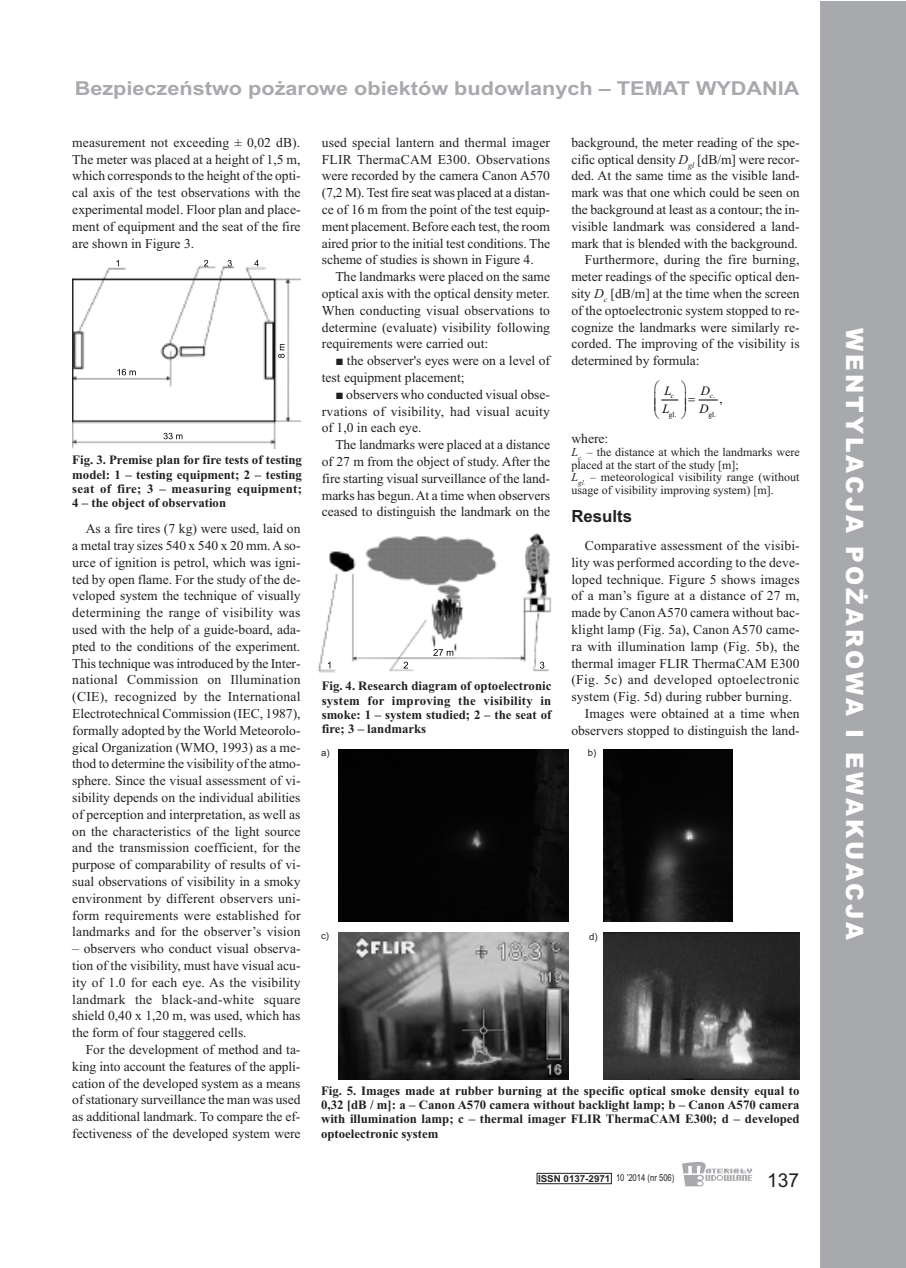
<style>
.page{position:relative;width:906px;height:1268px;background:#fff}
.page>*{position:absolute;margin:0;border:0;box-sizing:border-box;transform-origin:0 0}
.t1{font:900 24px "Arial";letter-spacing:.135em;color:#fff;scale:.96 1}
.t2{font:700 19.2px "Arial";color:#a8a9ad;scale:1.13 1}
.t3{font:19.2px "Arial";color:#231f20}
.t4{font:700 16.8px "Arial";color:#231f20}
.t5{font:13.65px/16.8px "Times New Roman";color:#231f20;text-align:justify}
.t6{font:13.65px "Times New Roman";letter-spacing:.025em;color:#231f20}
.t7{font:700 12.75px/14.4px "Times New Roman";color:#231f20;text-align:justify}
.t8{font:italic 12.75px/18.3px "Times New Roman";color:#000}
.t9{font:12.75px "Times New Roman";color:#000}
.t10{font:12px/12.8px "Times New Roman";color:#231f20}
.t11{font:9.6px "Arial";color:#231f20;scale:.8 1}
.t12{font:9.6px "Arial";color:#231f20}
.t13{font:7.35px "Times New Roman";color:#000}
.t14{font:italic 7.35px "Times New Roman";color:#000}
.s1{font-style:italic}
.s2{font-style:normal}
.s3{font-weight:700}
</style>
<div class="page">
<div style="left:821px;top:1px;width:85px;height:1266px;background:#a8a9ad"></div>
<svg style="left:682px;top:1161px;width:70px;height:25px"></svg>
<div style="left:537px;top:1172px;width:74px;height:11px;border:1px solid #231f20"></div>
<img style="left:72px;top:261px;width:229px;height:187px">
<svg style="left:116px;top:260px;width:3px;height:6px"></svg>
<svg style="left:204px;top:260px;width:4px;height:6px"></svg>
<svg style="left:227px;top:260px;width:5px;height:6px"></svg>
<svg style="left:254px;top:260px;width:5px;height:6px"></svg>
<svg style="left:117px;top:369px;width:19px;height:6px"></svg>
<svg style="left:278px;top:344px;width:7px;height:14px"></svg>
<svg style="left:163px;top:432px;width:19px;height:7px"></svg>
<img style="left:318px;top:533px;width:234px;height:140px">
<svg style="left:328px;top:661px;width:2px;height:7px"></svg>
<svg style="left:403px;top:661px;width:5px;height:7px"></svg>
<svg style="left:540px;top:661px;width:4px;height:7px"></svg>
<svg style="left:433px;top:649px;width:20px;height:6px"></svg>
<img style="left:339px;top:749px;width:229px;height:172px">
<img style="left:603px;top:749px;width:130px;height:172px">
<img style="left:339px;top:932px;width:229px;height:147px">
<img style="left:603px;top:932px;width:196px;height:147px">
<svg style="left:661px;top:399px;width:56px;height:2px"></svg>
<h2 class="t2" style="left:75px;top:77px;width:643px">Bezpieczeństwo pożarowe obiektów budowlanych – TEMAT WYDANIA</h2>
<p class="t5" style="left:72px;top:134px;width:230px">measurement not exceeding ± 0,02 dB).<br>The meter was placed at a height of 1,5 m, which corresponds to the height of the opti&shy;cal axis of the test observations with the experimental model. Floor plan and place&shy;ment of equipment and the seat of the fire are shown in Figure 3.</p>
<p class="t7" style="left:72px;top:452px;width:231px">Fig. 3. Premise plan for fire tests of testing model: 1 – testing equipment; 2 – testing seat of fire; 3 – measuring equipment; 4 – the object of observation</p>
<p class="t5" style="left:72px;top:520px;width:230px;text-indent:14px">As a fire tires (7 kg) were used, laid on a metal tray sizes 540 x 540 x 20 mm.Aso&shy;urce of ignition is petrol, which was igni&shy;ted by open flame. For the study of the de&shy;veloped system the technique of visually determining the range of visibility was used with the help of a guide-board, ada&shy;pted to the conditions of the experiment.<br>This technique was introduced by the Inter&shy;national Commission on Illumination (CIE), recognized by the International Electrotechnical Commission (IEC, 1987), formally adopted by the World Meteorolo&shy;gical Organization (WMO, 1993) as a me&shy;thod to determine the visibility of the atmo&shy;sphere. Since the visual assessment of vi&shy;sibility depends on the individual abilities of perception and interpretation, as well as on the characteristics of the light source and the transmission coefficient, for the purpose of comparability of results of vi&shy;sual observations of visibility in a smoky environment by different observers uni&shy;form requirements were established for landmarks and for the observer’s vision</p>
<p class="t5" style="left:72px;top:939px;width:230px">– observers who conduct visual observa&shy;tion of the visibility, must have visual acu&shy;ity of 1.0 for each eye. As the visibility landmark the black-and-white square shield 0,40 x 1,20 m, was used, which has the form of four staggered cells.</p>
<p class="t5" style="left:72px;top:1040px;width:230px;text-indent:14px">For the development of method and ta&shy;king into account the features of the appli&shy;cation of the developed system as a means of stationary surveillance the man was used as additional landmark. To compare the ef&shy;fectiveness of the developed system were</p>
<p class="t5" style="left:322px;top:134px;width:230px">used special lantern and thermal imager FLIR ThermaCAM E300. Observations were recorded by the camera Canon A570 (7,2 M). Test fire seat was placed at a distan&shy;ce of 16 m from the point of the test equip&shy;ment placement. Before each test, the room aired prior to the initial test conditions. The scheme of studies is shown in Figure 4.</p>
<p class="t5" style="left:322px;top:268px;width:230px;text-indent:14px">The landmarks were placed on the same optical axis with the optical density meter.<br>When conducting visual observations to determine (evaluate) visibility following requirements were carried out:</p>
<p class="t5" style="left:322px;top:352px;width:230px;text-indent:13px">■ the observer's eyes were on a level of test equipment placement;</p>
<p class="t5" style="left:322px;top:385px;width:230px;text-indent:14px">■ observers who conducted visual obse&shy;rvations of visibility, had visual acuity of 1,0 in each eye.</p>
<p class="t5" style="left:322px;top:436px;width:230px;text-indent:14px">The landmarks were placed at a distance of 27 m from the object of study. After the fire starting visual surveillance of the land&shy;marks has begun.At a time when observers ceased to distinguish the landmark on the</p>
<p class="t7" style="left:322px;top:678px;width:231px">Fig. 4. Research diagram of optoelectronic system for improving the visibility in smoke: 1 – system studied; 2 – the seat of fire; 3 – landmarks</p>
<p class="t5" style="left:571px;top:134px;width:230px">background, the meter reading of the spe-</p>
<p class="t5" style="left:571px;top:150px;width:230px">cific optical density <span class="s1">D</span><sub>gl</sub> [dB/m] were recor-</p>
<p class="t5" style="left:571px;top:167px;width:230px">ded. At the same time as the visible land-</p>
<p class="t5" style="left:571px;top:184px;width:230px">mark was that one which could be seen on</p>
<p class="t5" style="left:571px;top:201px;width:230px">the background at least as a contour; the in-</p>
<p class="t5" style="left:571px;top:218px;width:230px">visible landmark was considered a land-</p>
<p class="t5" style="left:571px;top:234px;width:228px">mark that is blended with the background.</p>
<p class="t5" style="left:585px;top:251px;width:216px">Furthermore, during the fire burning,</p>
<p class="t5" style="left:571px;top:268px;width:230px">meter readings of the specific optical den-</p>
<p class="t5" style="left:571px;top:285px;width:230px">sity <span class="s1">D</span><sub>c</sub> [dB/m] at the time when the screen</p>
<p class="t5" style="left:571px;top:301px;width:230px">of the optoelectronic system stopped to re-</p>
<p class="t5" style="left:571px;top:318px;width:230px">cognize the landmarks were similarly re-</p>
<p class="t5" style="left:571px;top:335px;width:230px">corded. The improving of the visibility is</p>
<p class="t5" style="left:571px;top:352px;width:130px">determined by formula:</p>
<p class="t8" style="left:662px;top:381px;width:11px">L<br>L</p>
<p class="t8" style="left:699px;top:381px;width:12px">D<br>D</p>
<p class="t14" style="left:671px;top:391px;width:5px">c</p>
<p class="t14" style="left:710px;top:391px;width:7px">c<span class="s2">.</span></p>
<p class="t13" style="left:669px;top:409px;width:9px">gl.</p>
<p class="t13" style="left:708px;top:409px;width:9px">gl.</p>
<p class="t9" style="left:719px;top:391px;width:5px">,</p>
<p class="t5" style="left:571px;top:430px;width:38px">where:</p>
<p class="t10" style="left:571px;top:445px;width:230px"><span class="s1">L</span><sub>c.</sub> – the distance at which the landmarks were placed at the start of the study [m];<br><span class="s1">L</span><sub>gl.</sub> – meteorological visibility range (without usage of visibility improving system) [m].</p>
<p class="t4" style="left:571px;top:506px;width:62px">Results</p>
<p class="t5" style="left:585px;top:536px;width:216px">Comparative assessment of the visibi-</p>
<p class="t5" style="left:571px;top:553px;width:230px">lity was performed according to the deve-</p>
<p class="t5" style="left:571px;top:570px;width:230px">loped technique. Figure 5 shows images</p>
<p class="t5" style="left:571px;top:587px;width:230px">of a man’s figure at a distance of 27 m,</p>
<p class="t5" style="left:571px;top:604px;width:230px">made by CanonA570 camera without bac-</p>
<p class="t5" style="left:571px;top:620px;width:230px">klight lamp (Fig. 5a), Canon A570 came-</p>
<p class="t5" style="left:571px;top:637px;width:230px">ra with illumination lamp (Fig. 5b), the</p>
<p class="t5" style="left:571px;top:654px;width:230px">thermal imager FLIR ThermaCAM E300</p>
<p class="t6" style="left:571px;top:671px;width:230px">(Fig. 5c) and developed optoelectronic</p>
<p class="t5" style="left:571px;top:688px;width:222px">system (Fig. 5d) during rubber burning.</p>
<p class="t5" style="left:585px;top:704px;width:216px">Images were obtained at a time when</p>
<p class="t5" style="left:571px;top:721px;width:230px">observers stopped to distinguish the land-</p>
<p class="t12" style="left:321px;top:747px;width:10px">a)</p>
<p class="t12" style="left:588px;top:747px;width:10px">b)</p>
<p class="t12" style="left:321px;top:930px;width:9px">c)</p>
<p class="t12" style="left:589px;top:930px;width:10px">d)</p>
<p class="t7" style="left:321px;top:1082px;width:480px">Fig. 5. Images made at rubber burning at the specific optical smoke density equal to 0,32 [dB / m]: a – Canon A570 camera without backlight lamp; b – Canon A570 camera with illumination lamp; c – thermal imager FLIR ThermaCAM E300; d – developed optoelectronic system</p>
<p class="t11" style="left:538px;top:1171px;width:172px"><span class="s3">ISSN 0137-2971</span> 10 ’2014 (nr 506)</p>
<h2 class="t3" style="left:767px;top:1169px;width:34px">137</h2>
<h1 class="t1" style="left:868px;top:328px;width:639px;rotate:90deg">WENTYLACJA POŻAROWA I EWAKUACJA</h1>
</div>
